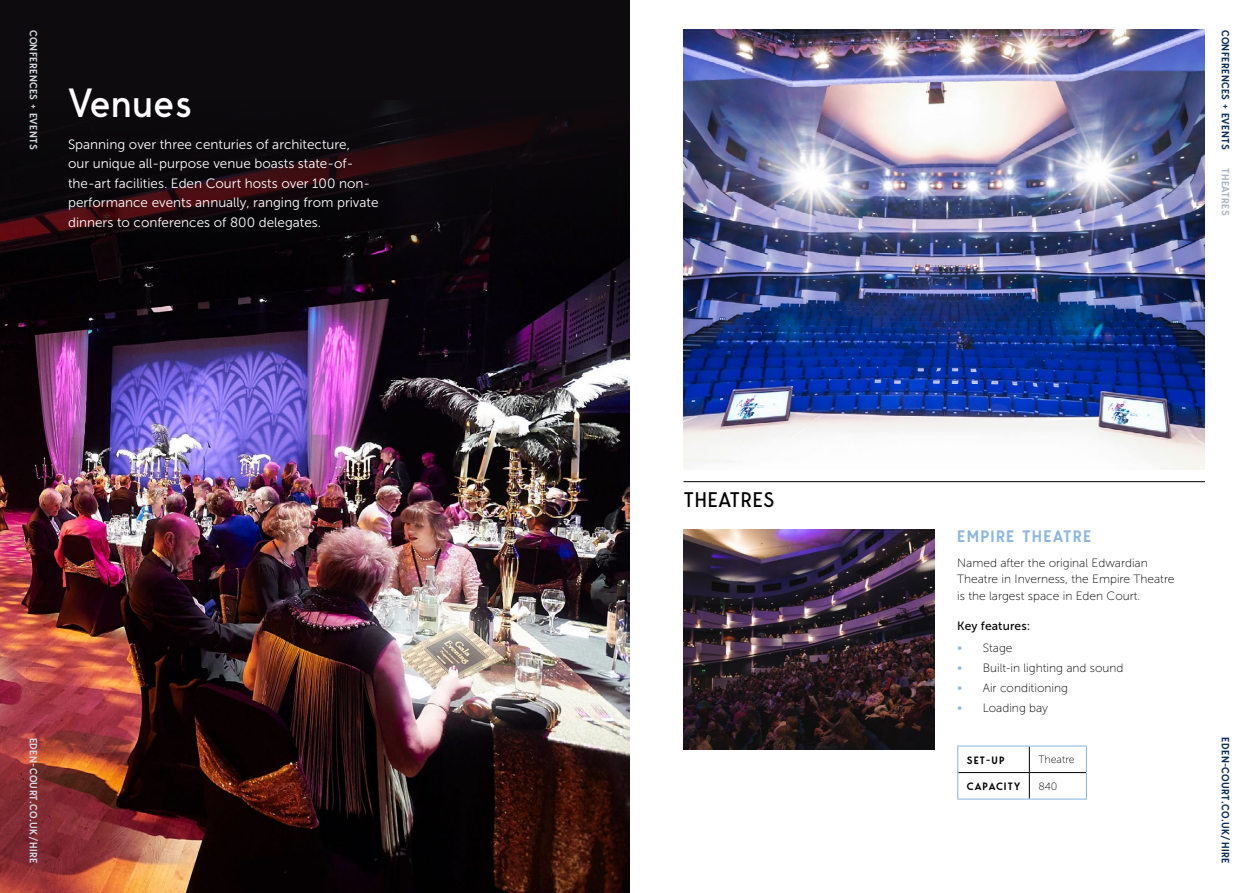
<style>
.page{position:relative;width:1259px;height:893px;background:#fff}
.page>*{position:absolute;margin:0;border:0;box-sizing:border-box;transform-origin:0 0}
.t1{font:40.5px "Bergen Text";letter-spacing:-.015em;color:#fff}
.t2{font:21px "Bergen Text";letter-spacing:.01em;color:#000}
.t3{font:600 16.5px "Bergen Text";letter-spacing:.08em;color:#8db6e1}
.t4{font:13.5px/19.5px "Museo Sans 300";color:#fff}
.t5{font:12px/16.5px "Museo Sans 100";color:#000}
.t6{font:12px "Museo Sans 500";letter-spacing:.01em;color:#000}
.t7{font:600 10.65px "Bergen Sans";letter-spacing:.11em;color:#000}
.t8{font:10.65px "Museo Sans 100";color:#000}
.t9{font:600 10.5px "Bergen Text";letter-spacing:.04em;color:#ced5de}
.t10{font:600 10.5px "Bergen Text";letter-spacing:.04em;color:#0b2d5a}
.t11{font:600 10.5px "Bergen Text";letter-spacing:.04em;color:#aab6c5}
.s1{font-size:13.5px;color:#8db6e1}
</style>
<div class="page">
<img style="left:0;top:283px;width:629px;height:610px">
<div style="left:0;top:0;width:629px;height:99px;background:#0d0b0e"></div>
<div style="left:0;top:91px;width:629px;height:192px;background:#0d0b0e"></div>
<hr style="left:683px;top:481px;width:522px;height:1px;background:#000">
<img style="left:683px;top:530px;width:251px;height:220px">
<img style="left:683px;top:30px;width:522px;height:440px">
<hr style="left:958px;top:772px;width:71px;height:1px;background:#000">
<hr style="left:1029px;top:772px;width:57px;height:1px;background:#000">
<svg style="left:1029px;top:747px;width:1px;height:51px"></svg>
<hr style="left:957px;top:745px;width:72px;height:2px;background:#8db6e1">
<hr style="left:1029px;top:745px;width:58px;height:2px;background:#8db6e1">
<svg style="left:957px;top:747px;width:1px;height:51px"></svg>
<hr style="left:957px;top:798px;width:72px;height:2px;background:#8db6e1">
<hr style="left:1029px;top:798px;width:58px;height:2px;background:#8db6e1">
<svg style="left:1086px;top:747px;width:1px;height:51px"></svg>
<p class="t9" style="left:41px;top:30px;width:121px;rotate:90deg">CONFERENCES + EVENTS</p>
<h1 class="t1" style="left:68px;top:74px;width:126px">Venues</h1>
<p class="t4" style="left:68px;top:134px;width:312px">Spanning over three centuries of architecture,<br>our unique all-purpose venue boasts state-of&shy;the-art facilities. Eden Court hosts over 100 non&shy;performance events annually, ranging from private dinners to conferences of 800 delegates.</p>
<p class="t9" style="left:41px;top:738px;width:127px;rotate:90deg">EDEN-COURT.CO.UK/HIRE</p>
<h2 class="t2" style="left:683px;top:486px;width:93px">THEATRES</h2>
<p class="t10" style="left:1232px;top:30px;width:121px;rotate:90deg">CONFERENCES + EVENTS</p>
<p class="t11" style="left:1232px;top:168px;width:49px;rotate:90deg">THEATRES</p>
<p class="t3" style="left:957px;top:524px;width:135px">EMPIRE THEATRE</p>
<p class="t5" style="left:957px;top:554px;width:219px">Named after the original Edwardian<br>Theatre in Inverness, the Empire Theatre is the largest space in Eden Court.</p>
<p class="t6" style="left:957px;top:619px;width:75px">Key features:</p>
<p class="t5" style="left:957px;top:640px;width:57px"><span class="s1">•</span> Stage</p>
<p class="t5" style="left:957px;top:660px;width:168px"><span class="s1">•</span> Built-in lighting and sound</p>
<p class="t5" style="left:957px;top:680px;width:112px"><span class="s1">•</span> Air conditioning</p>
<p class="t5" style="left:957px;top:700px;width:92px"><span class="s1">•</span> Loading bay</p>
<p class="t7" style="left:966px;top:753px;width:39px">SET-UP</p>
<p class="t8" style="left:1038px;top:754px;width:38px">Theatre</p>
<p class="t7" style="left:966px;top:779px;width:55px">CAPACITY</p>
<p class="t8" style="left:1038px;top:780px;width:21px">840</p>
<p class="t10" style="left:1232px;top:737px;width:127px;rotate:90deg">EDEN-COURT.CO.UK/HIRE</p>
</div>
